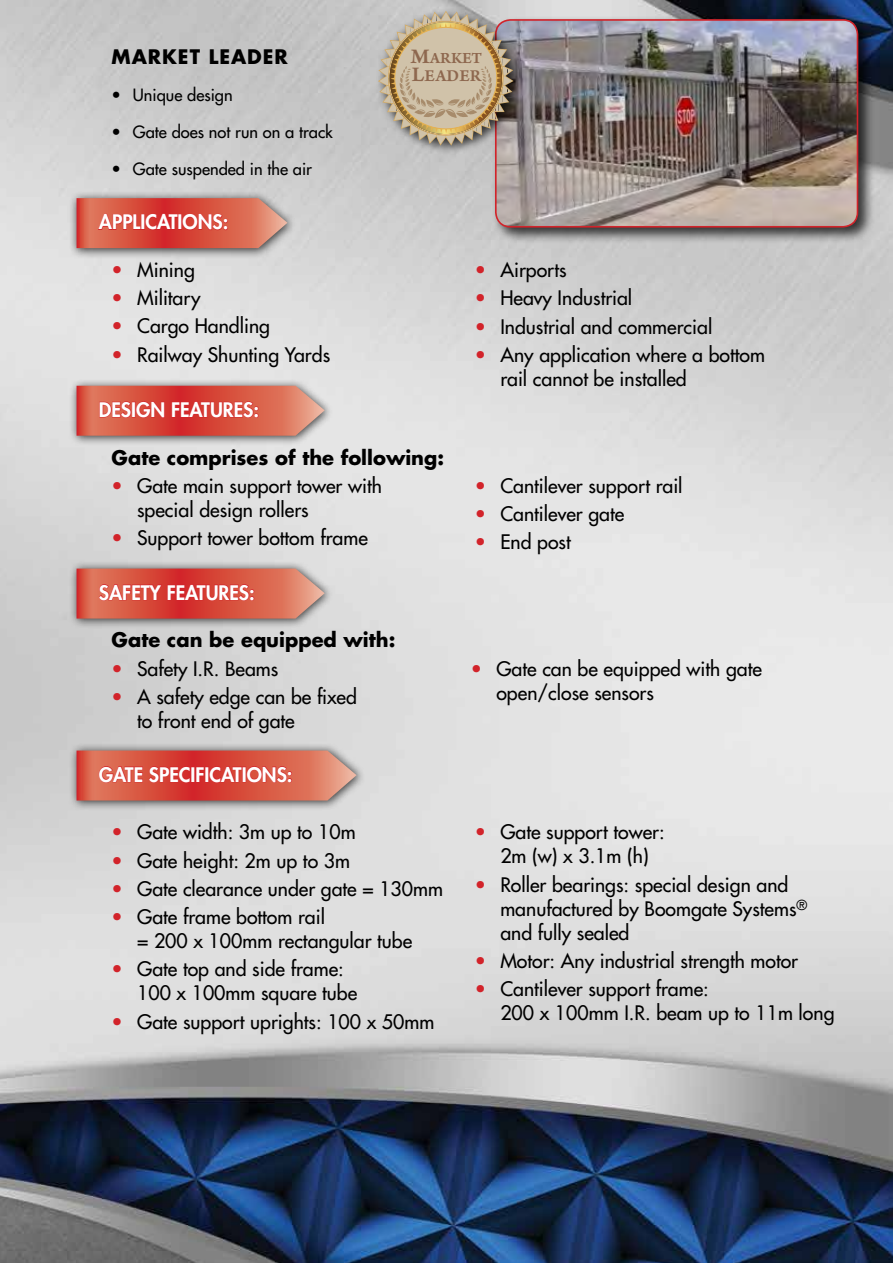
<style>
.page{position:relative;width:893px;height:1263px;background:#fff}
.page>*{position:absolute;margin:0;border:0;box-sizing:border-box;transform-origin:0 0}
.t1{font:500 19.5px/24px "Futura Std";color:#000}
.t2{font:800 19.5px "Futura Std";color:#fff}
.t3{font:700 19.5px "Futura Std";color:#000}
.t4{font:700 19.5px "Futura Std";letter-spacing:.05em;color:#000}
.t5{font:17.55px "Arno Pro Smbd Sm Text";letter-spacing:.005em;color:#8e684f}
.t6{font:500 16.5px "Futura Std";color:#000}
.t7{font:16.5px "Arno Pro Smbd Sm Text";letter-spacing:.005em;color:#8e684f}
.s1{color:#d2232a}
.s2{font-size:21.9px}
</style>
<div class="page">
<img style="left:0;top:0;width:893px;height:1263px">
<div style="left:69px;top:191px;width:228px;height:68px;background:#000;opacity:.75"></div>
<div style="left:69px;top:378px;width:265px;height:68px;background:#000;opacity:.75"></div>
<div style="left:69px;top:561px;width:265px;height:68px;background:#000;opacity:.75"></div>
<div style="left:69px;top:743px;width:297px;height:68px;background:#000;opacity:.75"></div>
<svg style="left:77px;top:198px;width:210px;height:50px;background:#d65a4b"></svg>
<svg style="left:77px;top:386px;width:248px;height:50px;background:#d75b4c"></svg>
<svg style="left:77px;top:569px;width:248px;height:49px;background:#d75a4b"></svg>
<svg style="left:77px;top:750px;width:280px;height:50px;background:#d65a4b"></svg>
<div style="left:492px;top:16px;width:383px;height:228px;background:#000;opacity:.75"></div>
<img style="left:496px;top:20px;width:361px;height:207px">
<div style="left:495px;top:19px;width:363px;height:209px;border:2px solid #d2232a;border-radius:15px"></div>
<div style="left:374px;top:7px;width:149px;height:148px;background:#000;opacity:.75"></div>
<svg style="left:377px;top:10px;width:137px;height:136px;background:#bcac94"></svg>
<p class="t4" style="left:112px;top:44px;width:178px">MARKET LEADER</p>
<p class="t6" style="left:112px;top:85px;width:123px">• Unique design</p>
<p class="t6" style="left:112px;top:121px;width:223px">• Gate does not run on a track</p>
<p class="t6" style="left:112px;top:158px;width:202px">• Gate suspended in the air</p>
<p class="t2" style="left:99px;top:210px;width:131px">APPLICATIONS:</p>
<p class="t1" style="left:112px;top:258px;width:85px"><span class="s1">•</span> Mining</p>
<p class="t1" style="left:112px;top:286px;width:90px"><span class="s1">•</span> Military</p>
<p class="t1" style="left:112px;top:314px;width:160px"><span class="s1">•</span> Cargo Handling</p>
<p class="t1" style="left:112px;top:343px;width:220px"><span class="s1">•</span> Railway Shunting Yards</p>
<p class="t2" style="left:99px;top:397px;width:162px">DESIGN FEATURES:</p>
<p class="t7" style="left:411px;top:48px;width:73px"><span class="s2">M</span>ARKET</p>
<p class="t5" style="left:412px;top:66px;width:71px"><span class="s2">L</span>EADER</p>
<p class="t1" style="left:475px;top:258px;width:93px"><span class="s1">•</span> Airports</p>
<p class="t1" style="left:475px;top:286px;width:159px"><span class="s1">•</span> Heavy Industrial</p>
<p class="t1" style="left:475px;top:314px;width:239px"><span class="s1">•</span> Industrial and commercial</p>
<p class="t1" style="left:500px;top:343px;width:266px;text-indent:-26px"><span class="s1">•</span> Any application where a bottom rail cannot be installed</p>
<p class="t3" style="left:112px;top:444px;width:334px">Gate comprises of the following:</p>
<p class="t1" style="left:137px;top:474px;width:246px;text-indent:-26px"><span class="s1">•</span> Gate main support tower with special design rollers</p>
<p class="t1" style="left:112px;top:526px;width:258px"><span class="s1">•</span> Support tower bottom frame</p>
<p class="t2" style="left:99px;top:580px;width:157px">SAFETY FEATURES:</p>
<p class="t3" style="left:112px;top:627px;width:285px">Gate can be equipped with:</p>
<p class="t1" style="left:112px;top:657px;width:168px"><span class="s1">•</span> Safety I.R. Beams</p>
<p class="t1" style="left:137px;top:685px;width:221px;text-indent:-26px"><span class="s1">•</span> A safety edge can be fixed to front end of gate</p>
<p class="t2" style="left:99px;top:762px;width:195px">GATE SPECIFICATIONS:</p>
<p class="t1" style="left:112px;top:820px;width:246px"><span class="s1">•</span> Gate width: 3m up to 10m</p>
<p class="t1" style="left:112px;top:848px;width:240px"><span class="s1">•</span> Gate height: 2m up to 3m</p>
<p class="t1" style="left:112px;top:877px;width:333px"><span class="s1">•</span> Gate clearance under gate = 130mm</p>
<p class="t1" style="left:137px;top:905px;width:277px;text-indent:-26px"><span class="s1">•</span> Gate frame bottom rail<br>= 200 x 100mm rectangular tube</p>
<p class="t1" style="left:137px;top:957px;width:222px;text-indent:-26px"><span class="s1">•</span> Gate top and side frame:<br>100 x 100mm square tube</p>
<p class="t1" style="left:112px;top:1009px;width:324px"><span class="s1">•</span> Gate support uprights: 100 x 50mm</p>
<p class="t1" style="left:475px;top:474px;width:209px"><span class="s1">•</span> Cantilever support rail</p>
<p class="t1" style="left:475px;top:502px;width:151px"><span class="s1">•</span> Cantilever gate</p>
<p class="t1" style="left:475px;top:530px;width:97px"><span class="s1">•</span> End post</p>
<p class="t1" style="left:496px;top:657px;width:267px;text-indent:-26px"><span class="s1">•</span> Gate can be equipped with gate open/close sensors</p>
<p class="t1" style="left:475px;top:820px;width:191px;text-align:center"><span class="s1">•</span> Gate support tower:<br>2m (w) x 3.1m (h)</p>
<p class="t1" style="left:500px;top:872px;width:308px;text-indent:-26px"><span class="s1">•</span> Roller bearings: special design and manufactured by Boomgate Systems<sup>® </sup>and fully sealed</p>
<p class="t1" style="left:475px;top:949px;width:325px"><span class="s1">•</span> Motor: Any industrial strength motor</p>
<p class="t1" style="left:500px;top:977px;width:336px;text-indent:-26px"><span class="s1">•</span> Cantilever support frame:<br>200 x 100mm I.R. beam up to 11m long</p>
</div>
